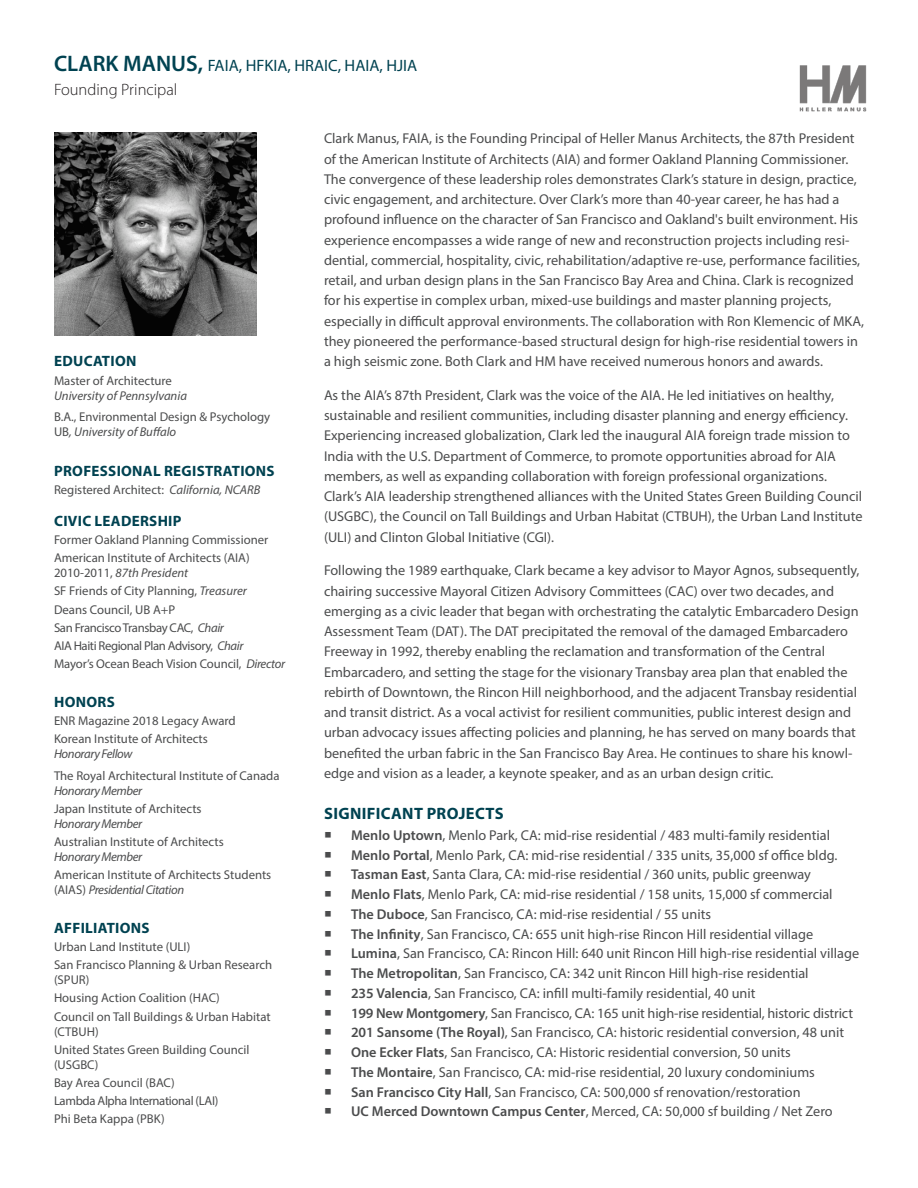
<style>
.page{position:relative;width:918px;height:1188px;background:#fff}
.page>*{position:absolute;margin:0;border:0;box-sizing:border-box;transform-origin:0 0}
.t1{font:16.5px "Myriad Variable Concept";color:#004251}
.t2{font:700 16.5px "Myriad Pro";letter-spacing:.02em;color:#004251}
.t3{font:16.5px "Myriad Variable Concept";color:#231f20}
.t4{font:700 15px "Myriad Pro";letter-spacing:.02em;color:#004251}
.Body_Text{font:14.25px/20.2px "Myriad Pro";color:#4b4c4d}
.Sidebar_text{font:12.75px/15px "Myriad Pro";color:#4b4c4d}
.Sidebar_text-2{font:12.75px "Myriad Pro";letter-spacing:-.03em;color:#4b4c4d}
.Sidebar_text-3{font:italic 12.75px/15px "Myriad Pro";color:#4b4c4d}
.s1{font-size:22.5px}
.s2{font-family:"Myriad Variable Concept"}
.s3{font-style:normal}
.s4{font-style:italic}
</style>
<div class="page">
<img style="left:799px;top:65px;width:68px;height:46px">
<img style="left:54px;top:133px;width:202px;height:202px">
<p class="t1" style="left:54px;top:56px;width:365px"><span class="s1">CLARK MANUS</span><span class="s1">,</span> FAIA, HFKIA, HRAIC, HAIA, HJIA</p>
<p class="t3" style="left:54px;top:80px;width:125px">Founding Principal</p>
<p class="Body_Text" style="left:324px;top:128px;width:542px">Clark Manus, FAIA, is the Founding Principal of Heller Manus Architects, the 87th President of the American Institute of Architects (AIA) and former Oakland Planning Commissioner.<br>The convergence of these leadership roles demonstrates Clark’s stature in design, practice, civic engagement, and architecture. Over Clark’s more than 40-year career, he has had a profound influence on the character of San Francisco and Oakland's built environment. His experience encompasses a wide range of new and reconstruction projects including resi&shy;dential, commercial, hospitality, civic, rehabilitation/adaptive re-use, performance facilities, retail, and urban design plans in the San Francisco Bay Area and China. Clark is recognized for his expertise in complex urban, mixed-use buildings and master planning projects, especially in difficult approval environments. The collaboration with Ron Klemencic of MKA, they pioneered the performance-based structural design for high-rise residential towers in a high seismic zone. Both Clark and HM have received numerous honors and awards.</p>
<p class="Body_Text" style="left:324px;top:385px;width:540px">As the AIA’s 87th President, Clark was the voice of the AIA. He led initiatives on healthy, sustainable and resilient communities, including disaster planning and energy efficiency.<br>Experiencing increased globalization, Clark led the inaugural AIA foreign trade mission to India with the U.S. Department of Commerce, to promote opportunities abroad for AIA members, as well as expanding collaboration with foreign professional organizations.<br>Clark’s AIA leadership strengthened alliances with the United States Green Building Council (USGBC), the Council on Tall Buildings and Urban Habitat (CTBUH), the Urban Land Institute (ULI) and Clinton Global Initiative (CGI).</p>
<p class="Body_Text" style="left:324px;top:560px;width:537px">Following the 1989 earthquake, Clark became a key advisor to Mayor Agnos, subsequently, chairing successive Mayoral Citizen Advisory Committees (CAC) over two decades, and emerging as a civic leader that began with orchestrating the catalytic Embarcadero Design Assessment Team (DAT). The DAT precipitated the removal of the damaged Embarcadero Freeway in 1992, thereby enabling the reclamation and transformation of the Central Embarcadero, and setting the stage for the visionary Transbay area plan that enabled the rebirth of Downtown, the Rincon Hill neighborhood, and the adjacent Transbay residential and transit district. As a vocal activist for resilient communities, public interest design and urban advocacy issues affecting policies and planning, he has served on many boards that benefited the urban fabric in the San Francisco Bay Area. He continues to share his knowl&shy;edge and vision as a leader, a keynote speaker, and as an urban design critic.</p>
<p class="t2" style="left:324px;top:803px;width:181px">SIGNIFICANT PROJECTS</p>
<p class="Body_Text" style="left:351px;top:825px;width:481px"><span class="s2">Menlo Uptown</span>, Menlo Park, CA: mid-rise residential / 483 multi-family residential</p>
<p class="Body_Text" style="left:351px;top:845px;width:488px"><span class="s2">Menlo Portal</span>, Menlo Park, CA: mid-rise residential / 335 units, 35,000 sf office bldg.</p>
<p class="Body_Text" style="left:351px;top:864px;width:462px"><span class="s2">Tasman East</span>, Santa Clara, CA: mid-rise residential / 360 units, public greenway</p>
<p class="Body_Text" style="left:351px;top:884px;width:483px"><span class="s2">Menlo Flats</span>, Menlo Park, CA: mid-rise residential / 158 units, 15,000 sf commercial</p>
<p class="Body_Text" style="left:351px;top:904px;width:362px"><span class="s2">The Duboce</span>, San Francisco, CA: mid-rise residential / 55 units</p>
<p class="Body_Text" style="left:351px;top:923px;width:464px"><span class="s2">The Infinity</span>, San Francisco, CA: 655 unit high-rise Rincon Hill residential village</p>
<p class="Body_Text" style="left:351px;top:943px;width:510px"><span class="s2">Lumina</span>, San Francisco, CA: Rincon Hill: 640 unit Rincon Hill high-rise residential village</p>
<p class="Body_Text" style="left:351px;top:963px;width:459px"><span class="s2">The Metropolitan</span>, San Francisco, CA: 342 unit Rincon Hill high-rise residential</p>
<p class="Body_Text" style="left:351px;top:983px;width:406px"><span class="s2">235 Valencia</span>, San Francisco, CA: infill multi-family residential, 40 unit</p>
<p class="Body_Text" style="left:351px;top:1002px;width:504px"><span class="s2">199 New Montgomery</span>, San Francisco, CA: 165 unit high-rise residential, historic district</p>
<p class="Body_Text" style="left:351px;top:1022px;width:495px"><span class="s2">201 Sansome (The Royal)</span>, San Francisco, CA: historic residential conversion, 48 unit</p>
<p class="Body_Text" style="left:351px;top:1042px;width:441px"><span class="s2">One Ecker Flats</span>, San Francisco, CA: Historic residential conversion, 50 units</p>
<p class="Body_Text" style="left:351px;top:1062px;width:465px"><span class="s2">The Montaire</span>, San Francisco, CA: mid-rise residential, 20 luxury condominiums</p>
<p class="Body_Text" style="left:351px;top:1081px;width:451px"><span class="s2">San Francisco City Hall</span>, San Francisco, CA: 500,000 sf renovation/restoration</p>
<p class="Body_Text" style="left:351px;top:1101px;width:483px"><span class="s2">UC Merced Downtown Campus Center</span>, Merced, CA: 50,000 sf building / Net Zero</p>
<p class="t4" style="left:54px;top:352px;width:84px">EDUCATION</p>
<p class="Sidebar_text-3" style="left:54px;top:373px;width:135px"><span class="s3">Master of Architecture<br></span>University of Pennsylvania</p>
<p class="Sidebar_text" style="left:54px;top:409px;width:218px">B.A., Environmental Design &amp; Psychology<br>UB<span class="s4">, University of Buffalo</span></p>
<p class="t4" style="left:54px;top:461px;width:222px">PROFESSIONAL REGISTRATIONS</p>
<p class="Sidebar_text" style="left:54px;top:482px;width:208px">Registered Architect: <span class="s4">California, NCARB</span></p>
<p class="t4" style="left:54px;top:511px;width:129px">CIVIC LEADERSHIP</p>
<p class="Sidebar_text" style="left:54px;top:532px;width:216px">Former Oakland Planning Commissioner</p>
<p class="Sidebar_text" style="left:54px;top:550px;width:197px">American Institute of Architects (AIA)<br>2010-2011, <span class="s4">87th President</span></p>
<p class="Sidebar_text" style="left:54px;top:583px;width:194px">SF Friends of City Planning, <span class="s4">Treasurer</span></p>
<p class="Sidebar_text" style="left:54px;top:602px;width:123px">Deans Council, UB A+P</p>
<p class="Sidebar_text-2" style="left:54px;top:620px;width:171px">San Francisco Transbay CAC, <span class="s4">Chair</span></p>
<p class="Sidebar_text-2" style="left:54px;top:638px;width:191px">AIA Haiti Regional Plan Advisory, <span class="s4">Chair</span></p>
<p class="Sidebar_text" style="left:54px;top:656px;width:233px">Mayor’s Ocean Beach Vision Council, <span class="s4">Director</span></p>
<p class="t4" style="left:54px;top:692px;width:62px">HONORS</p>
<p class="Sidebar_text" style="left:54px;top:713px;width:183px">ENR Magazine 2018 Legacy Award</p>
<p class="Sidebar_text" style="left:54px;top:731px;width:155px">Korean Institute of Architects<br><span class="s4">Honorary Fellow</span></p>
<p class="Sidebar_text" style="left:54px;top:768px;width:227px">The Royal Architectural Institute of Canada<br><span class="s4">Honorary Member</span></p>
<p class="Sidebar_text" style="left:54px;top:801px;width:149px">Japan Institute of Architects<br><span class="s4">Honorary Member</span></p>
<p class="Sidebar_text" style="left:54px;top:834px;width:171px">Australian Institute of Architects<br><span class="s4">Honorary Member</span></p>
<p class="Sidebar_text" style="left:54px;top:867px;width:219px">American Institute of Architects Students (AIAS) <span class="s4">Presidential Citation</span></p>
<p class="t4" style="left:54px;top:918px;width:97px">AFFILIATIONS</p>
<p class="Sidebar_text" style="left:54px;top:939px;width:138px">Urban Land Institute (ULI)</p>
<p class="Sidebar_text" style="left:54px;top:957px;width:220px">San Francisco Planning &amp; Urban Research (SPUR)</p>
<p class="Sidebar_text" style="left:54px;top:990px;width:167px">Housing Action Coalition (HAC)</p>
<p class="Sidebar_text" style="left:54px;top:1009px;width:218px">Council on Tall Buildings &amp; Urban Habitat (CTBUH)</p>
<p class="Sidebar_text" style="left:54px;top:1042px;width:197px">United States Green Building Council (USGBC)</p>
<p class="Sidebar_text" style="left:54px;top:1075px;width:122px">Bay Area Council (BAC)</p>
<p class="Sidebar_text-2" style="left:54px;top:1093px;width:166px">Lambda Alpha International (LAI)</p>
<p class="Sidebar_text" style="left:54px;top:1112px;width:112px">Phi Beta Kappa (PBK)</p>
</div>
